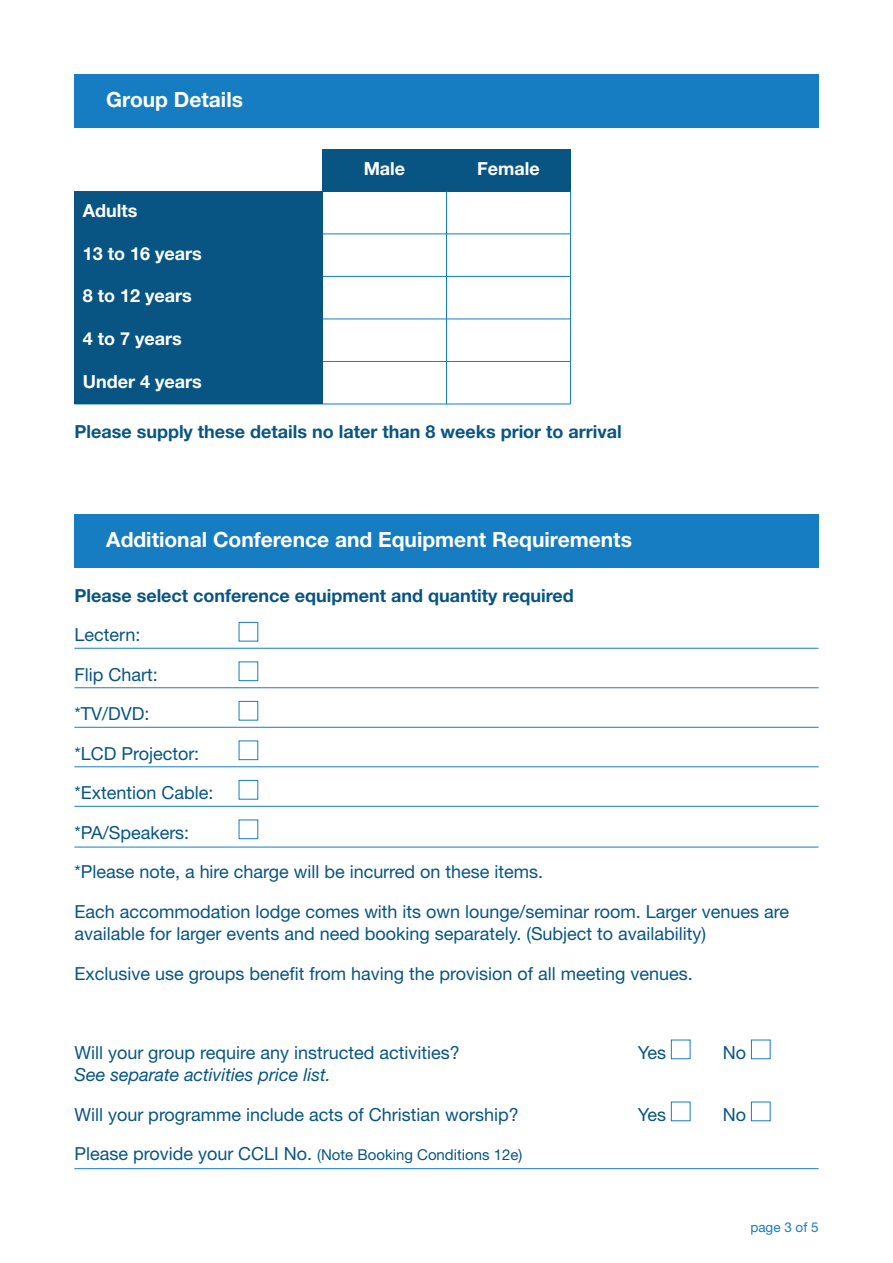
<style>
.page{position:relative;width:893px;height:1263px;background:#fff}
.page>*{position:absolute;margin:0;border:0;box-sizing:border-box;transform-origin:0 0}
.t1{font:700 21px "Helvetica Neue";color:#fff}
.t2{font:18px/39.5px "Helvetica Neue";color:#085584}
.t3{font:700 18px "Helvetica Neue";color:#085584}
.t4{font:700 18px "Helvetica Neue";color:#fff}
.t5{font:italic 18px "Helvetica Neue";color:#085584}
.t6{font:15px "Helvetica Neue";color:#085584}
.t7{font:13.5px "Helvetica Neue";color:#177dc2}
.s1{font-size:18px}
</style>
<div class="page">
<hr style="left:74px;top:234px;width:496px;height:1px;background:#177dc2">
<hr style="left:74px;top:276px;width:496px;height:1px;background:#177dc2">
<hr style="left:74px;top:319px;width:496px;height:1px;background:#177dc2">
<hr style="left:74px;top:361px;width:496px;height:1px;background:#177dc2">
<hr style="left:74px;top:404px;width:496px;height:1px;background:#177dc2">
<div style="left:74px;top:74px;width:745px;height:54px;background:#177dc2"></div>
<div style="left:74px;top:514px;width:745px;height:54px;background:#177dc2"></div>
<div style="left:74px;top:191px;width:248px;height:43px;background:#085584"></div>
<div style="left:74px;top:234px;width:248px;height:42px;background:#085584"></div>
<div style="left:74px;top:276px;width:248px;height:43px;background:#085584"></div>
<div style="left:74px;top:319px;width:248px;height:42px;background:#085584"></div>
<div style="left:74px;top:361px;width:248px;height:43px;background:#085584"></div>
<div style="left:322px;top:149px;width:124px;height:42px;background:#085584"></div>
<div style="left:446px;top:149px;width:124px;height:42px;background:#085584"></div>
<hr style="left:446px;top:191px;width:1px;height:213px;background:#177dc2">
<hr style="left:570px;top:191px;width:1px;height:213px;background:#177dc2">
<hr style="left:74px;top:648px;width:745px;height:1px;background:#177dc2">
<hr style="left:74px;top:687px;width:745px;height:1px;background:#177dc2">
<hr style="left:74px;top:727px;width:745px;height:1px;background:#177dc2">
<hr style="left:74px;top:766px;width:745px;height:1px;background:#177dc2">
<hr style="left:74px;top:806px;width:745px;height:1px;background:#177dc2">
<hr style="left:74px;top:847px;width:745px;height:1px;background:#177dc2">
<hr style="left:74px;top:1168px;width:745px;height:1px;background:#177dc2">
<div style="left:671px;top:1102px;width:19px;height:19px;border:1px solid #177dc2"></div>
<div style="left:751px;top:1102px;width:19px;height:19px;border:1px solid #177dc2"></div>
<div style="left:239px;top:622px;width:19px;height:19px;border:1px solid #177dc2"></div>
<div style="left:239px;top:662px;width:19px;height:19px;border:1px solid #177dc2"></div>
<div style="left:239px;top:701px;width:19px;height:19px;border:1px solid #177dc2"></div>
<div style="left:239px;top:741px;width:19px;height:19px;border:1px solid #177dc2"></div>
<div style="left:239px;top:780px;width:19px;height:19px;border:1px solid #177dc2"></div>
<div style="left:239px;top:820px;width:19px;height:19px;border:1px solid #177dc2"></div>
<div style="left:671px;top:1040px;width:19px;height:19px;border:1px solid #177dc2"></div>
<div style="left:751px;top:1040px;width:19px;height:19px;border:1px solid #177dc2"></div>
<p class="t1" style="left:106px;top:92px;width:138px">Group Details</p>
<p class="t4" style="left:83px;top:205px;width:56px">Adults</p>
<p class="t4" style="left:83px;top:247px;width:120px">13 to 16 years</p>
<p class="t4" style="left:83px;top:290px;width:110px">8 to 12 years</p>
<p class="t4" style="left:83px;top:332px;width:100px">4 to 7 years</p>
<p class="t4" style="left:83px;top:375px;width:120px">Under 4 years</p>
<p class="t4" style="left:364px;top:162px;width:43px">Male</p>
<p class="t4" style="left:477px;top:162px;width:64px">Female</p>
<p class="t3" style="left:74px;top:425px;width:549px">Please supply these details no later than 8 weeks prior to arrival</p>
<p class="t1" style="left:106px;top:532px;width:527px">Additional Conference and Equipment Requirements</p>
<p class="t3" style="left:74px;top:589px;width:501px">Please select conference equipment and quantity required</p>
<p class="t2" style="left:74px;top:617px;width:716px">Lectern:<br>Flip Chart:<br>*TV/DVD:<br>*LCD Projector:<br>*Extention Cable:<br>*PA/Speakers:<br>*Please note, a hire charge will be incurred on these items.<br>Each accommodation lodge comes with its own lounge/seminar room. Larger venues are</p>
<p class="t2" style="left:74px;top:916px;width:633px">available for larger events and need booking separately. (Subject to availability)<br>Exclusive use groups benefit from having the provision of all meeting venues.</p>
<p class="t2" style="left:74px;top:1034px;width:387px">Will your group require any instructed activities?</p>
<p class="t2" style="left:638px;top:1034px;width:30px">Yes</p>
<p class="t2" style="left:723px;top:1034px;width:25px">No</p>
<p class="t5" style="left:74px;top:1068px;width:258px">See separate activities price list.</p>
<p class="t2" style="left:74px;top:1096px;width:446px">Will your programme include acts of Christian worship?</p>
<p class="t2" style="left:638px;top:1096px;width:30px">Yes</p>
<p class="t2" style="left:723px;top:1096px;width:25px">No</p>
<p class="t6" style="left:74px;top:1150px;width:449px"><span class="s1">Please provide your CCLI No.</span> (Note Booking Conditions 12e)</p>
<p class="t7" style="left:750px;top:1222px;width:70px">page 3 of 5</p>
</div>
